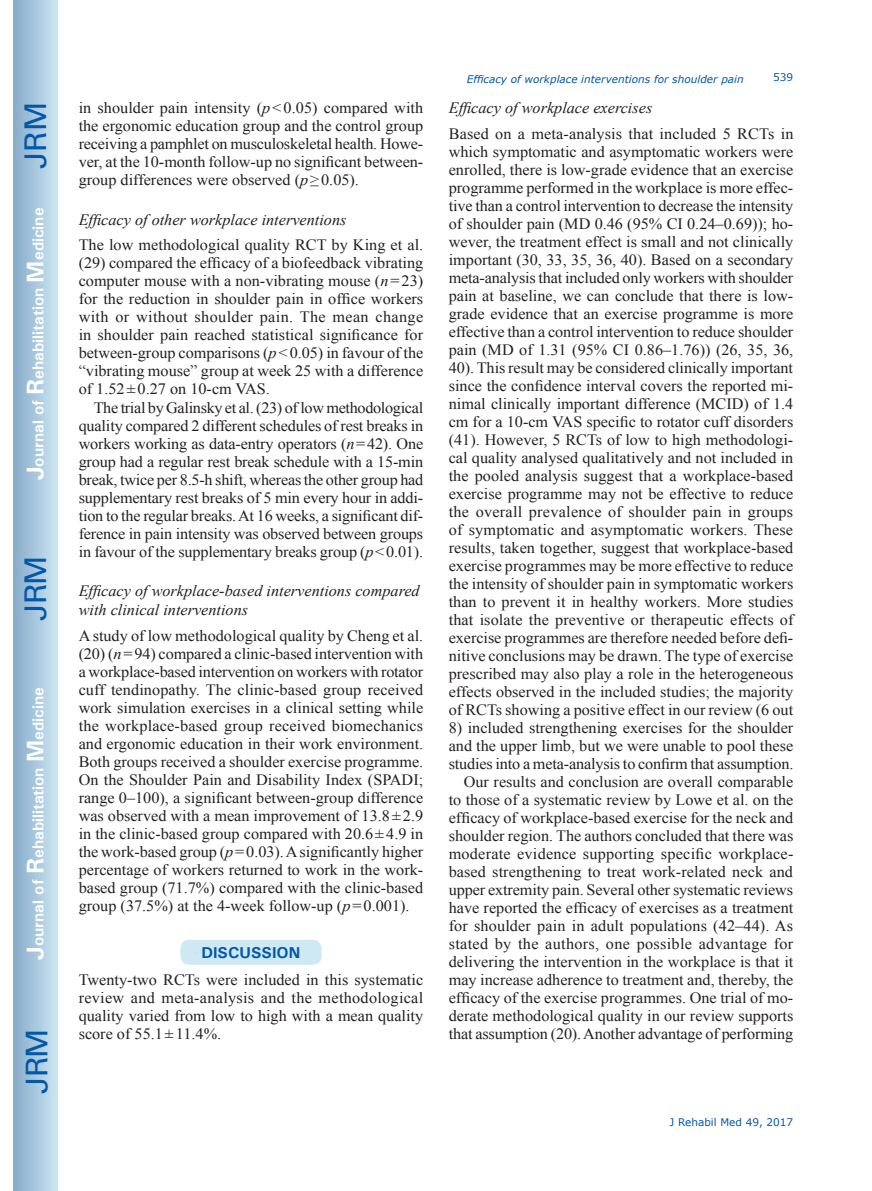
<style>
.page{position:relative;width:872px;height:1191px;background:#fff}
.page>*{position:absolute;margin:0;border:0;box-sizing:border-box;transform-origin:0 0}
.t1{font:30px "Univers";letter-spacing:-.03em;color:#0157a8}
.t2{font:15.75px/18px "Times New Roman";color:#231f20;text-align:justify}
.t3{font:italic 15.75px/18.9px "Times New Roman";color:#231f20}
.t4{font:700 15.75px "Univers";color:#fff}
.t5{font:700 15.75px "Univers";color:#0157a8}
.t6{font:italic 10.5px "Verdana";color:#0157a8}
.t7{font:10.5px "Verdana";color:#0157a8}
.s1{font-size:24px}
.s2{font-style:italic}
</style>
<div class="page">
<div style="left:14px;top:0;width:43px;height:1191px;background:linear-gradient(to right,#88acca,#cbe5f2)"></div>
<div style="left:180px;top:939px;width:142px;height:26px;background:#cee8f4;border-radius:10px"></div>
<div style="left:179px;top:938px;width:144px;height:28px;border:2px solid #fff;border-radius:10px"></div>
<h1 class="t1" style="left:18px;top:169px;width:68px;rotate:-90deg">JRM</h1>
<p class="t4" style="left:28px;top:480px;width:274px;rotate:-90deg"><span class="s1">J</span>ournal of <span class="s1">R</span>ehabilitation <span class="s1">M</span>edicine</p>
<h1 class="t1" style="left:18px;top:620px;width:67px;rotate:-90deg">JRM</h1>
<p class="t4" style="left:28px;top:959px;width:274px;rotate:-90deg"><span class="s1">J</span>ournal of <span class="s1">R</span>ehabilitation <span class="s1">M</span>edicine</p>
<h1 class="t1" style="left:19px;top:1093px;width:67px;rotate:-90deg">JRM</h1>
<p class="t2" style="left:79px;top:98px;width:346px">in shoulder pain intensity (<span class="s2">p</span>&lt;0.05) compared with the ergonomic education group and the control group receiving a pamphlet on musculoskeletal health. Howe&shy;ver, at the 10-month follow-up no significant between&shy;group differences were observed (<span class="s2">p</span>≥0.05).</p>
<p class="t3" style="left:79px;top:210px;width:269px">Efficacy of other workplace interventions</p>
<p class="t2" style="left:79px;top:236px;width:346px">The low methodological quality RCT by King et al. (29) compared the efficacy of a biofeedback vibrating computer mouse with a non-vibrating mouse (<span class="s2">n</span>=23) for the reduction in shoulder pain in office workers with or without shoulder pain. The mean change in shoulder pain reached statistical significance for between-group comparisons (<span class="s2">p</span>&lt;0.05) in favour of the “vibrating mouse” group at week 25 with a difference of 1.52±0.27 on 10-cm VAS.</p>
<p class="t2" style="left:79px;top:398px;width:346px;text-indent:15px">The trial by Galinsky et al. (23) of low methodological quality compared 2 different schedules of rest breaks in workers working as data-entry operators (<span class="s2">n</span>=42). One group had a regular rest break schedule with a 15-min break, twice per 8.5-h shift, whereas the other group had supplementary rest breaks of 5 min every hour in addi&shy;tion to the regular breaks. At 16 weeks, a significant dif&shy;ference in pain intensity was observed between groups in favour of the supplementary breaks group (<span class="s2">p</span>&lt;0.01).</p>
<p class="t3" style="left:79px;top:581px;width:342px">Efficacy of workplace-based interventions compared with clinical interventions</p>
<p class="t2" style="left:79px;top:626px;width:346px">A study of low methodological quality by Cheng et al. (20) (<span class="s2">n</span>=94) compared a clinic-based intervention with a workplace-based intervention on workers with rotator cuff tendinopathy. The clinic-based group received work simulation exercises in a clinical setting while the workplace-based group received biomechanics and ergonomic education in their work environment.<br>Both groups received a shoulder exercise programme.<br>On the Shoulder Pain and Disability Index (SPADI; range 0–100), a significant between-group difference was observed with a mean improvement of 13.8±2.9 in the clinic-based group compared with 20.6±4.9 in the work-based group (<span class="s2">p</span>=0.03). A significantly higher percentage of workers returned to work in the work&shy;based group (71.7%) compared with the clinic-based group (37.5%) at the 4-week follow-up (<span class="s2">p</span>=0.001).</p>
<p class="t5" style="left:201px;top:943px;width:100px">DISCUSSION</p>
<p class="t2" style="left:79px;top:971px;width:346px">Twenty-two RCTs were included in this systematic review and meta-analysis and the methodological quality varied from low to high with a mean quality score of 55.1±11.4%.</p>
<p class="t6" style="left:467px;top:72px;width:278px">Efficacy of workplace interventions for shoulder pain</p>
<p class="t7" style="left:773px;top:70px;width:22px">539</p>
<p class="t3" style="left:449px;top:98px;width:205px">Efficacy of workplace exercises</p>
<p class="t2" style="left:449px;top:124px;width:346px">Based on a meta-analysis that included 5 RCTs in which symptomatic and asymptomatic workers were enrolled, there is low-grade evidence that an exercise programme performed in the workplace is more effec&shy;tive than a control intervention to decrease the intensity of shoulder pain (MD 0.46 (95% CI 0.24–0.69)); ho&shy;wever, the treatment effect is small and not clinically important (30, 33, 35, 36, 40). Based on a secondary meta-analysis that included only workers with shoulder pain at baseline, we can conclude that there is low&shy;grade evidence that an exercise programme is more effective than a control intervention to reduce shoulder pain (MD of 1.31 (95% CI 0.86–1.76)) (26, 35, 36, 40). This result may be considered clinically important since the confidence interval covers the reported mi&shy;nimal clinically important difference (MCID) of 1.4 cm for a 10-cm VAS specific to rotator cuff disorders (41). However, 5 RCTs of low to high methodologi&shy;cal quality analysed qualitatively and not included in the pooled analysis suggest that a workplace-based exercise programme may not be effective to reduce the overall prevalence of shoulder pain in groups of symptomatic and asymptomatic workers. These results, taken together, suggest that workplace-based exercise programmes may be more effective to reduce the intensity of shoulder pain in symptomatic workers than to prevent it in healthy workers. More studies that isolate the preventive or therapeutic effects of exercise programmes are therefore needed before defi&shy;nitive conclusions may be drawn. The type of exercise prescribed may also play a role in the heterogeneous effects observed in the included studies; the majority of RCTs showing a positive effect in our review (6 out</p>
<p class="t2" style="left:449px;top:718px;width:346px;text-align:right">8) included strengthening exercises for the shoulder and the upper limb, but we were unable to pool these studies into a meta-analysis to confirm that assumption.<br>Our results and conclusion are overall comparable to those of a systematic review by Lowe et al. on the efficacy of workplace-based exercise for the neck and shoulder region. The authors concluded that there was moderate evidence supporting specific workplace&shy;based strengthening to treat work-related neck and upper extremity pain. Several other systematic reviews have reported the efficacy of exercises as a treatment for shoulder pain in adult populations (42–44). As stated by the authors, one possible advantage for delivering the intervention in the workplace is that it may increase adherence to treatment and, thereby, the efficacy of the exercise programmes. One trial of mo&shy;derate methodological quality in our review supports that assumption (20). Another advantage of performing</p>
<p class="t7" style="left:669px;top:1114px;width:125px">J Rehabil Med 49, 2017</p>
</div>
